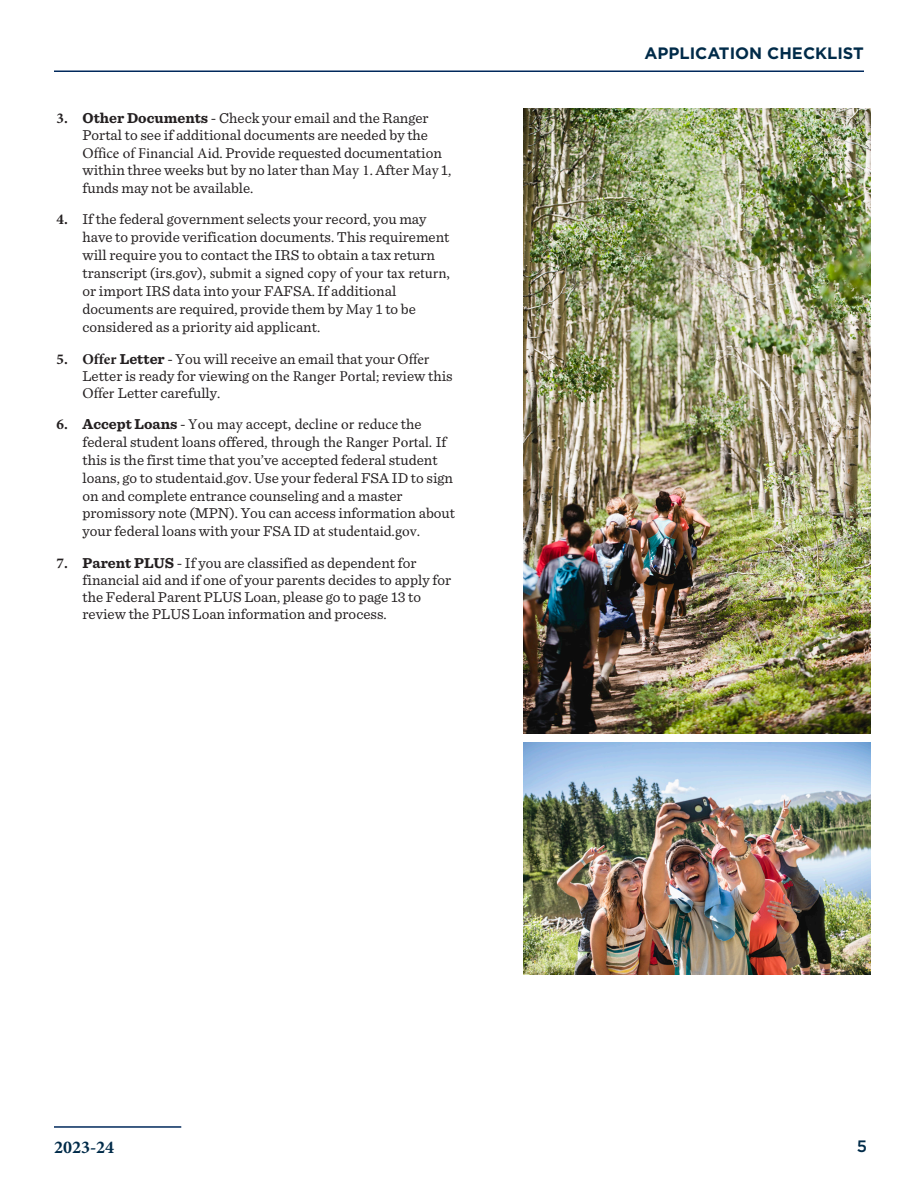
<style>
.page{position:relative;width:918px;height:1188px;background:#fff}
.page>*{position:absolute;margin:0;border:0;box-sizing:border-box;transform-origin:0 0}
.t1{font:700 18px "Minion Pro";color:#002b49}
.t2{font:700 16.5px "Gotham";color:#002b49}
.t3{font:500 16.5px "Gotham";color:#002b49}
.t4{font:15px/17.9px "Sentinel";color:#231f20}
.t5{font:15px "Minion Pro";color:#231f20}
.s1{font-family:"Minion Pro";font-weight:700}
.s2{font-weight:700}
.s3{font-family:"Minion Pro"}
.s4{font-family:"Sentinel"}
.s5{font-family:"Sentinel";font-weight:700}
</style>
<div class="page">
<hr style="left:54px;top:70px;width:810px;height:2px;background:#00295c">
<hr style="left:54px;top:1126px;width:127px;height:2px;background:#00295c">
<img style="left:524px;top:108px;width:346px;height:626px">
<img style="left:524px;top:743px;width:346px;height:231px">
<p class="t4" style="left:82px;top:108px;width:370px;line-height:17.4px;text-indent:-26px"><span class="s1">3.</span> <span class="s2">Other Documents</span> - Check your email and the Ranger Portal to see if additional documents are needed by the <span class="s3">Office of Financial Aid</span>. Provide requested documentation within three weeks but by no later than <span class="s3">May 1</span>. After <span class="s3">May</span> 1, funds may not be available.</p>
<p class="t4" style="left:82px;top:209px;width:369px;text-indent:-26px"><span class="s1">4.</span> If the federal government selects your record, you may have to provide verification documents. This requirement will require you to contact the IRS to obtain a tax return</p>
<p class="t5" style="left:82px;top:263px;width:369px"><span class="s4">transcript (irs.gov)</span>, submit a signed copy of your tax return,</p>
<p class="t4" style="left:82px;top:281px;width:335px">or import IRS data into your FAFSA. If additional documents are required, provide them by <span class="s3">May</span> 1 to be considered as a priority aid applicant.</p>
<p class="t4" style="left:82px;top:349px;width:372px;line-height:17.1px;text-indent:-26px"><span class="s1">5. Offer</span> <span class="s2">Letter</span> - You will receive an email that your <span class="s3">Offer<br></span>Letter is ready for viewing on <span class="s3">the Ranger Portal</span>; review this<br><span class="s3">Offer</span> Letter carefully.</p>
<p class="t5" style="left:57px;top:415px;width:367px"><span class="s2">6.</span> <span class="s5">Accept Loans</span> <span class="s4">-</span> You may <span class="s4">accept</span>, decline or reduce <span class="s4">the</span></p>
<p class="t4" style="left:82px;top:432px;width:374px">federal student loans offered, <span class="s3">through the Ranger Portal.</span> If this is the first time that you’ve accepted federal student loans, go to student<span class="s3">aid</span>.gov. Use your federal FSA ID to sign on and complete entrance counseling and a master promissory note (MPN). You can access information about your federal loans with your FSA ID at <span class="s3">studentaid.gov.</span></p>
<p class="t4" style="left:82px;top:553px;width:370px;line-height:17.2px;text-indent:-26px"><span class="s1">7.</span> <span class="s2">Parent PLUS</span> - If you are classified as dependent for financial aid and if one of your parents decides to apply for the Federal Parent PLUS Loan, please go to page 13 to review the PLUS Loan information and process.</p>
<p class="t2" style="left:644px;top:43px;width:221px">APPLICATION CHECKLIST</p>
<p class="t1" style="left:54px;top:1135px;width:62px">2023-24</p>
<p class="t3" style="left:857px;top:1135px;width:12px">5</p>
</div>
